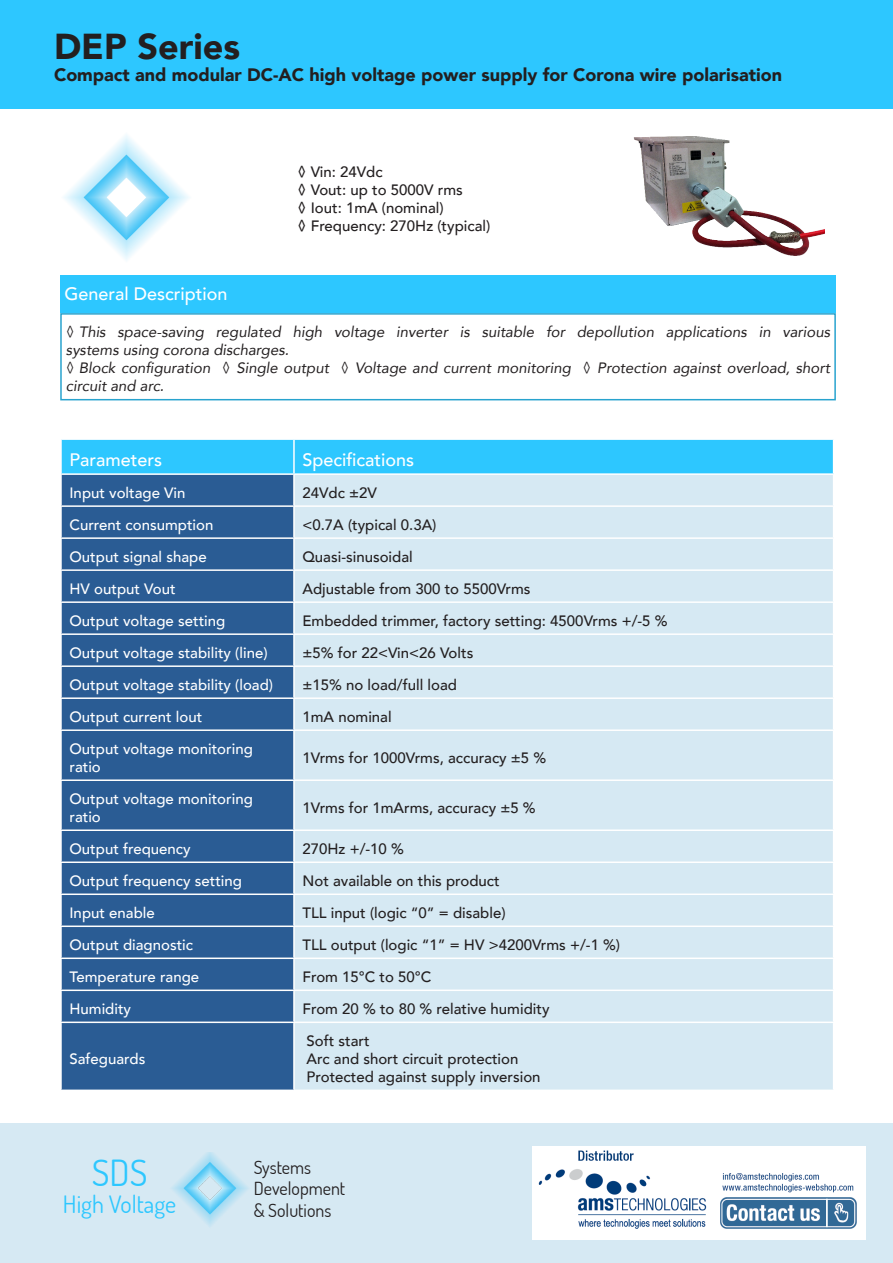
<style>
.page{position:relative;width:893px;height:1263px;background:#fff}
.page>*{position:absolute;margin:0;border:0;box-sizing:border-box;transform-origin:0 0}
.t1{font:900 36px "Avenir";color:#231f20}
.t2{font:36px "Dosis";color:#2dc7ff}
.t3{font:24px "Dosis";color:#2dc7ff}
.t4{font:900 18px "Avenir";color:#231f20}
.t5{font:500 18px "Avenir";color:#fff}
.t6{font:18px "Dosis";color:#231f20}
.t7{font:500 15px "Avenir";color:#231f20}
.t8{font:500 15px/18px "Avenir";color:#fff}
.t9{font:italic 15px/18px "Avenir";color:#231f20}
</style>
<div class="page">
<div style="left:60px;top:276px;width:776px;height:37px;background:#2dc7ff"></div>
<div style="left:60px;top:313px;width:776px;height:87px;border:2px solid #28a3ce"></div>
<div style="left:0;top:0;width:893px;height:108px;background:#2dc7ff"></div>
<img style="left:64px;top:135px;width:125px;height:125px">
<div style="left:0;top:1123px;width:893px;height:140px;background:#d6e9f3"></div>
<img style="left:172px;top:1152px;width:76px;height:74px">
<img style="left:633px;top:136px;width:192px;height:120px">
<div style="left:62px;top:440px;width:771px;height:33px;background:#2dc7ff"></div>
<div style="left:62px;top:475px;width:231px;height:614px;background:#2a5c94"></div>
<div style="left:295px;top:475px;width:538px;height:614px;background:#d6e9f3"></div>
<hr style="left:293px;top:440px;width:2px;height:33px;background:#fff">
<hr style="left:60px;top:505px;width:234px;height:2px;background:#fff">
<hr style="left:294px;top:505px;width:540px;height:2px;background:#fff">
<hr style="left:60px;top:537px;width:234px;height:2px;background:#fff">
<hr style="left:294px;top:537px;width:540px;height:2px;background:#fff">
<hr style="left:60px;top:569px;width:234px;height:2px;background:#fff">
<hr style="left:294px;top:569px;width:540px;height:2px;background:#fff">
<hr style="left:60px;top:601px;width:234px;height:2px;background:#fff">
<hr style="left:294px;top:601px;width:540px;height:2px;background:#fff">
<hr style="left:60px;top:633px;width:234px;height:2px;background:#fff">
<hr style="left:294px;top:633px;width:540px;height:2px;background:#fff">
<hr style="left:60px;top:665px;width:234px;height:2px;background:#fff">
<hr style="left:294px;top:665px;width:540px;height:2px;background:#fff">
<hr style="left:60px;top:697px;width:234px;height:2px;background:#fff">
<hr style="left:294px;top:697px;width:540px;height:2px;background:#fff">
<hr style="left:60px;top:729px;width:234px;height:2px;background:#fff">
<hr style="left:294px;top:729px;width:540px;height:2px;background:#fff">
<hr style="left:60px;top:779px;width:234px;height:2px;background:#fff">
<hr style="left:294px;top:779px;width:540px;height:2px;background:#fff">
<hr style="left:60px;top:829px;width:234px;height:2px;background:#fff">
<hr style="left:294px;top:829px;width:540px;height:2px;background:#fff">
<hr style="left:60px;top:861px;width:234px;height:2px;background:#fff">
<hr style="left:294px;top:861px;width:540px;height:2px;background:#fff">
<hr style="left:60px;top:893px;width:234px;height:2px;background:#fff">
<hr style="left:294px;top:893px;width:540px;height:2px;background:#fff">
<hr style="left:60px;top:925px;width:234px;height:2px;background:#fff">
<hr style="left:294px;top:925px;width:540px;height:2px;background:#fff">
<hr style="left:60px;top:957px;width:234px;height:2px;background:#fff">
<hr style="left:294px;top:957px;width:540px;height:2px;background:#fff">
<hr style="left:60px;top:989px;width:234px;height:2px;background:#fff">
<hr style="left:294px;top:989px;width:540px;height:2px;background:#fff">
<hr style="left:60px;top:1021px;width:234px;height:2px;background:#fff">
<hr style="left:294px;top:1021px;width:540px;height:2px;background:#fff">
<img style="left:533px;top:1147px;width:333px;height:92px">
<p class="t1" style="left:54px;top:16px;width:188px">DEP Series</p>
<p class="t4" style="left:54px;top:59px;width:730px">Compact and modular DC-AC high voltage power supply for Corona wire polarisation</p>
<p class="t7" style="left:298px;top:158px;width:87px">◊ Vin: 24Vdc</p>
<p class="t7" style="left:298px;top:176px;width:167px">◊ Vout: up to 5000V rms</p>
<p class="t7" style="left:298px;top:194px;width:147px">◊ Iout: 1mA (nominal)</p>
<p class="t7" style="left:298px;top:212px;width:194px">◊ Frequency: 270Hz (typical)</p>
<p class="t5" style="left:64px;top:278px;width:165px">General Description</p>
<p class="t9" style="left:66px;top:323px;width:766px">◊ This space-saving regulated high voltage inverter is suitable for depollution applications in various systems using corona discharges.</p>
<p class="t9" style="left:66px;top:359px;width:766px">◊ Block configuration ◊ Single output ◊ Voltage and current monitoring ◊ Protection against overload, short circuit and arc.</p>
<p class="t5" style="left:69px;top:444px;width:94px">Parameters</p>
<p class="t5" style="left:302px;top:444px;width:113px">Specifications</p>
<p class="t8" style="left:69px;top:483px;width:117px">Input voltage Vin</p>
<p class="t7" style="left:302px;top:479px;width:76px">24Vdc ±2V</p>
<p class="t8" style="left:69px;top:515px;width:145px">Current consumption</p>
<p class="t7" style="left:302px;top:511px;width:135px">&lt;0.7A (typical 0.3A)</p>
<p class="t8" style="left:69px;top:547px;width:139px">Output signal shape</p>
<p class="t7" style="left:302px;top:543px;width:112px">Quasi-sinusoidal</p>
<p class="t8" style="left:69px;top:579px;width:108px">HV output Vout</p>
<p class="t7" style="left:302px;top:575px;width:230px">Adjustable from 300 to 5500Vrms</p>
<p class="t8" style="left:69px;top:611px;width:157px">Output voltage setting</p>
<p class="t7" style="left:302px;top:607px;width:367px">Embedded trimmer, factory setting: 4500Vrms +/-5 %</p>
<p class="t8" style="left:69px;top:643px;width:200px">Output voltage stability (line)</p>
<p class="t7" style="left:302px;top:639px;width:172px">±5% for 22&lt;Vin&lt;26 Volts</p>
<p class="t8" style="left:69px;top:675px;width:205px">Output voltage stability (load)</p>
<p class="t7" style="left:302px;top:671px;width:156px">±15% no load/full load</p>
<p class="t8" style="left:69px;top:707px;width:134px">Output current lout</p>
<p class="t7" style="left:302px;top:703px;width:91px">1mA nominal</p>
<p class="t8" style="left:69px;top:739px;width:185px">Output voltage monitoring ratio</p>
<p class="t7" style="left:302px;top:744px;width:245px">1Vrms for 1000Vrms, accuracy ±5 %</p>
<p class="t8" style="left:69px;top:789px;width:185px">Output voltage monitoring ratio</p>
<p class="t7" style="left:302px;top:794px;width:235px">1Vrms for 1mArms, accuracy ±5 %</p>
<p class="t8" style="left:69px;top:839px;width:123px">Output frequency</p>
<p class="t7" style="left:302px;top:835px;width:103px">270Hz +/-10 %</p>
<p class="t8" style="left:69px;top:871px;width:174px">Output frequency setting</p>
<p class="t7" style="left:302px;top:867px;width:199px">Not available on this product</p>
<p class="t8" style="left:69px;top:903px;width:87px">Input enable</p>
<p class="t7" style="left:302px;top:899px;width:205px">TLL input (logic “0” = disable)</p>
<p class="t8" style="left:69px;top:935px;width:125px">Output diagnostic</p>
<p class="t7" style="left:302px;top:932px;width:319px">TLL output (logic “1” = HV &gt;4200Vrms +/-1 %)</p>
<p class="t8" style="left:69px;top:967px;width:131px">Temperature range</p>
<p class="t7" style="left:302px;top:964px;width:131px">From 15°C to 50°C</p>
<p class="t8" style="left:69px;top:999px;width:63px">Humidity</p>
<p class="t7" style="left:302px;top:996px;width:249px">From 20 % to 80 % relative humidity</p>
<p class="t8" style="left:69px;top:1049px;width:77px">Safeguards</p>
<p class="t7" style="left:307px;top:1028px;width:65px">Soft start</p>
<p class="t7" style="left:307px;top:1046px;width:213px">Arc and short circuit protection</p>
<p class="t7" style="left:307px;top:1064px;width:235px">Protected against supply inversion</p>
<p class="t2" style="left:92px;top:1149px;width:57px">SDS</p>
<p class="t3" style="left:63px;top:1188px;width:115px">High Voltage</p>
<p class="t6" style="left:254px;top:1155px;width:59px">Systems</p>
<p class="t6" style="left:254px;top:1177px;width:93px">Development</p>
<p class="t6" style="left:254px;top:1198px;width:79px">&amp; Solutions</p>
</div>
